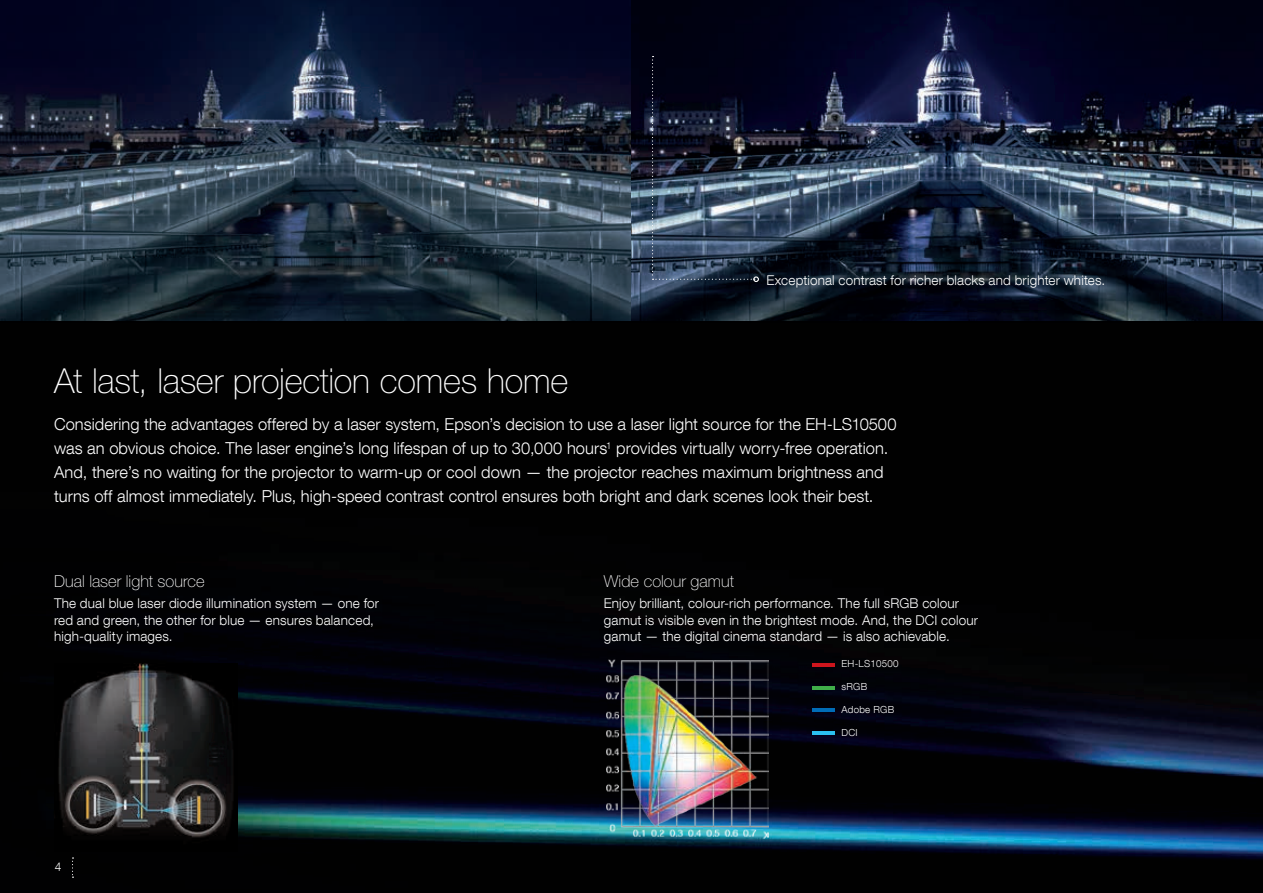
<style>
.page{position:relative;width:1263px;height:893px;background:#fff}
.page>*{position:absolute;margin:0;border:0;box-sizing:border-box;transform-origin:0 0}
.t1{font:100 34.5px "Helvetica Neue LT Pro";letter-spacing:-.01em;color:#fff}
.t2{font:300 16.5px/24px "Helvetica Neue LT Com";letter-spacing:.005em;color:#fff}
.t3{font:100 16.5px "Helvetica Neue LT Pro";color:#fff}
.t4{font:300 13.5px/16.2px "Helvetica Neue LT Com";letter-spacing:.01em;color:#fff}
.t5{font:300 12px "Helvetica Neue LT Com";color:#fff}
.t6{font:300 9.75px "Helvetica Neue LT Com";letter-spacing:.025em;color:#fff}
</style>
<div class="page">
<img style="left:0;top:0;width:1263px;height:893px">
<svg style="left:652px;top:56px;width:107px;height:226px;background:#2a3548"></svg>
<img style="left:54px;top:664px;width:184px;height:188px">
<img style="left:606px;top:658px;width:163px;height:181px">
<hr style="left:812px;top:663px;width:23px;height:3px;background:#cd151d">
<hr style="left:812px;top:686px;width:23px;height:3px;background:#40ae49">
<hr style="left:812px;top:709px;width:23px;height:3px;background:#006cb7">
<hr style="left:812px;top:732px;width:23px;height:3px;background:#2bc0f1">
<svg style="left:72px;top:857px;width:2px;height:21px"></svg>
<p class="t4" style="left:766px;top:272px;width:340px">Exceptional contrast for richer blacks and brighter whites.</p>
<h1 class="t1" style="left:54px;top:361px;width:516px">At last, laser projection comes home</h1>
<p class="t2" style="left:54px;top:412px;width:844px">Considering the advantages offered by a laser system, Epson’s decision to use a laser light source for the EH-LS10500 was an obvious choice. The laser engine’s long lifespan of up to 30,000 hours<sup>1</sup> provides virtually worry-free operation.<br>And, there’s no waiting for the projector to warm-up or cool down — the projector reaches maximum brightness and turns off almost immediately. Plus, high-speed contrast control ensures both bright and dark scenes look their best.</p>
<p class="t3" style="left:54px;top:571px;width:152px">Dual laser light source</p>
<p class="t4" style="left:54px;top:595px;width:327px">The dual blue laser diode illumination system — one for red and green, the other for blue — ensures balanced, high-quality images.</p>
<p class="t5" style="left:55px;top:859px;width:8px">4</p>
<p class="t3" style="left:604px;top:571px;width:132px">Wide colour gamut</p>
<p class="t4" style="left:604px;top:595px;width:376px">Enjoy brilliant, colour-rich performance. The full sRGB colour gamut is visible even in the brightest mode. And, the DCI colour gamut — the digital cinema standard — is also achievable.</p>
<p class="t6" style="left:841px;top:658px;width:58px">EH-LS10500</p>
<p class="t6" style="left:841px;top:681px;width:27px">sRGB</p>
<p class="t6" style="left:841px;top:704px;width:54px">Adobe RGB</p>
<p class="t6" style="left:841px;top:727px;width:18px">DCI</p>
</div>
